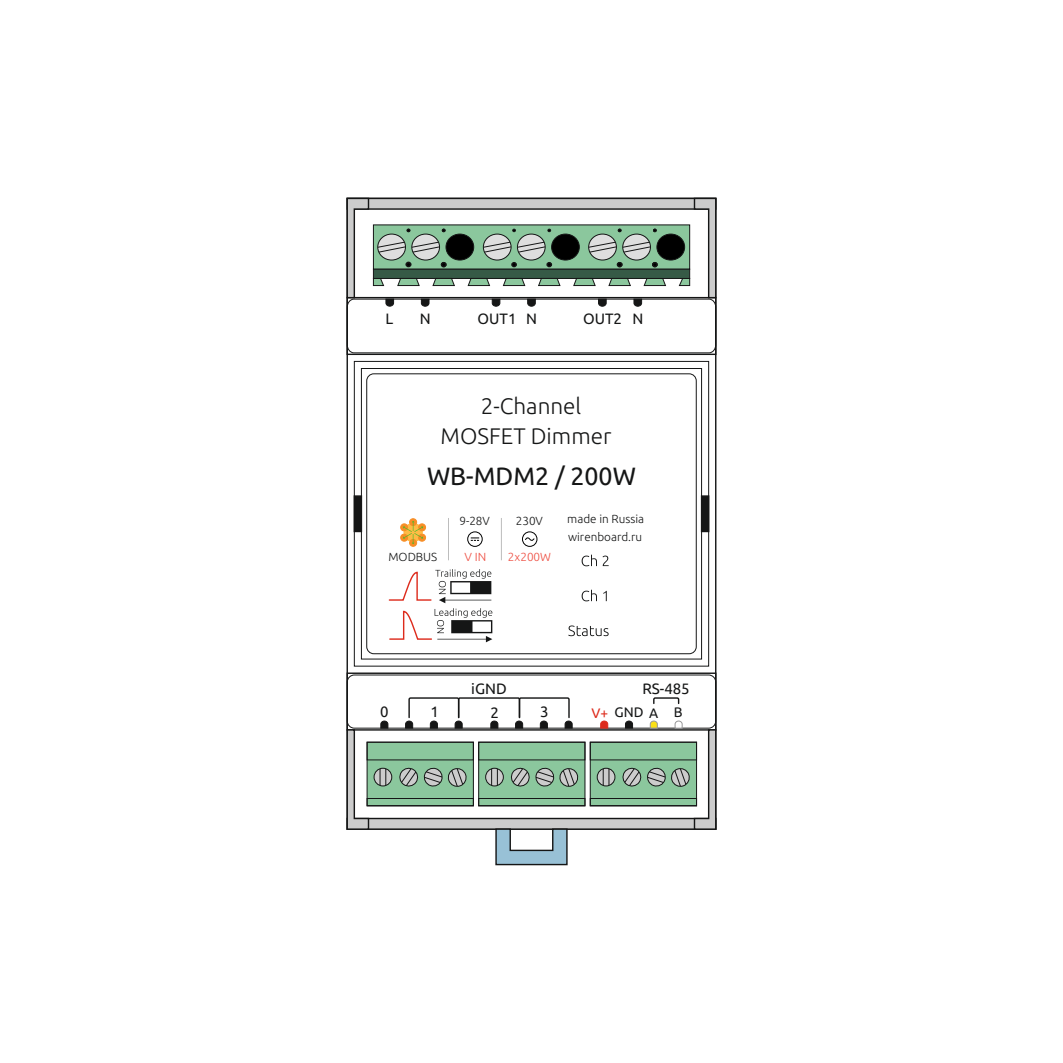
<style>
.page{position:relative;width:1063px;height:1063px;background:#fff}
.page>*{position:absolute;margin:0;border:0;box-sizing:border-box;transform-origin:0 0}
.t1{font:25px "Ubuntu";color:#151616}
.t2{font:300 22.5px "Ubuntu";color:#151616}
.t3{font:15px "Ubuntu";color:#151616}
.t4{font:13.75px "Ubuntu";color:#151616}
.t5{font:300 11.75px "Ubuntu";color:#151616}
.t6{font:300 11.75px "Ubuntu";color:#ee4f43}
.s1{color:#dd2b1c}
</style>
<div class="page">
<div style="left:347px;top:673px;width:369px;height:58px;border:1px solid #151616"></div>
<div style="left:354px;top:361px;width:355px;height:305px;border:1px solid #151616"></div>
<div style="left:361px;top:368px;width:341px;height:291px;border:1px solid #151616"></div>
<svg style="left:353px;top:495px;width:10px;height:38px"></svg>
<svg style="left:700px;top:495px;width:10px;height:38px"></svg>
<div style="left:347px;top:297px;width:369px;height:58px;border:1px solid #151616"></div>
<div style="left:347px;top:299px;width:369px;height:54px;border:1px solid #141515;border-radius:7px"></div>
<svg style="left:346px;top:197px;width:371px;height:110px"></svg>
<div style="left:366px;top:374px;width:331px;height:280px;border:1px solid #151616;border-radius:7px"></div>
<svg style="left:582px;top:590px;width:25px;height:11px"></svg>
<svg style="left:568px;top:625px;width:41px;height:11px"></svg>
<svg style="left:582px;top:555px;width:27px;height:11px"></svg>
<svg style="left:388px;top:569px;width:104px;height:73px"></svg>
<hr style="left:448px;top:518px;width:1px;height:42px;background:#797979">
<hr style="left:501px;top:518px;width:1px;height:42px;background:#797979">
<svg style="left:522px;top:532px;width:15px;height:14px"></svg>
<svg style="left:525px;top:536px;width:10px;height:7px"></svg>
<div style="left:409px;top:518px;width:8px;height:8px;background:#f78e26;border:1px solid #f78e26;border-radius:50%"></div>
<div style="left:409px;top:539px;width:8px;height:8px;background:#f78e26;border:1px solid #f78e26;border-radius:50%"></div>
<svg style="left:400px;top:521px;width:26px;height:23px"></svg>
<svg style="left:468px;top:532px;width:14px;height:14px"></svg>
<svg style="left:471px;top:538px;width:8px;height:3px"></svg>
<div style="left:347px;top:675px;width:369px;height:53px;border:1px solid #151616;border-radius:7px"></div>
<svg style="left:346px;top:697px;width:371px;height:169px"></svg>
<p class="t3" style="left:385px;top:312px;width:9px">L</p>
<p class="t3" style="left:420px;top:312px;width:12px">N</p>
<p class="t3" style="left:478px;top:312px;width:61px">OUT1 N</p>
<p class="t3" style="left:583px;top:312px;width:62px">OUT2 N</p>
<h2 class="t2" style="left:481px;top:397px;width:102px">2-Channel</h2>
<h2 class="t2" style="left:441px;top:426px;width:172px">MOSFET Dimmer</h2>
<h1 class="t1" style="left:427px;top:466px;width:210px">WB-MDM2 / 200W</h1>
<p class="t5" style="left:459px;top:516px;width:32px">9-28V</p>
<p class="t5" style="left:516px;top:516px;width:29px">230V</p>
<p class="t5" style="left:567px;top:514px;width:78px">made in Russia</p>
<p class="t5" style="left:568px;top:531px;width:76px">wirenboard.ru</p>
<p class="t5" style="left:388px;top:552px;width:50px">MODBUS</p>
<p class="t6" style="left:465px;top:552px;width:23px">V IN</p>
<p class="t6" style="left:508px;top:552px;width:45px">2x200W</p>
<p class="t3" style="left:471px;top:683px;width:37px">iGND</p>
<p class="t3" style="left:380px;top:706px;width:10px">0</p>
<p class="t3" style="left:430px;top:706px;width:10px">1</p>
<p class="t3" style="left:491px;top:706px;width:10px">2</p>
<p class="t3" style="left:540px;top:706px;width:10px">3</p>
<p class="t3" style="left:642px;top:683px;width:49px">RS-485</p>
<p class="t4" style="left:592px;top:707px;width:93px"><span class="s1">V+</span> GND A B</p>
</div>
